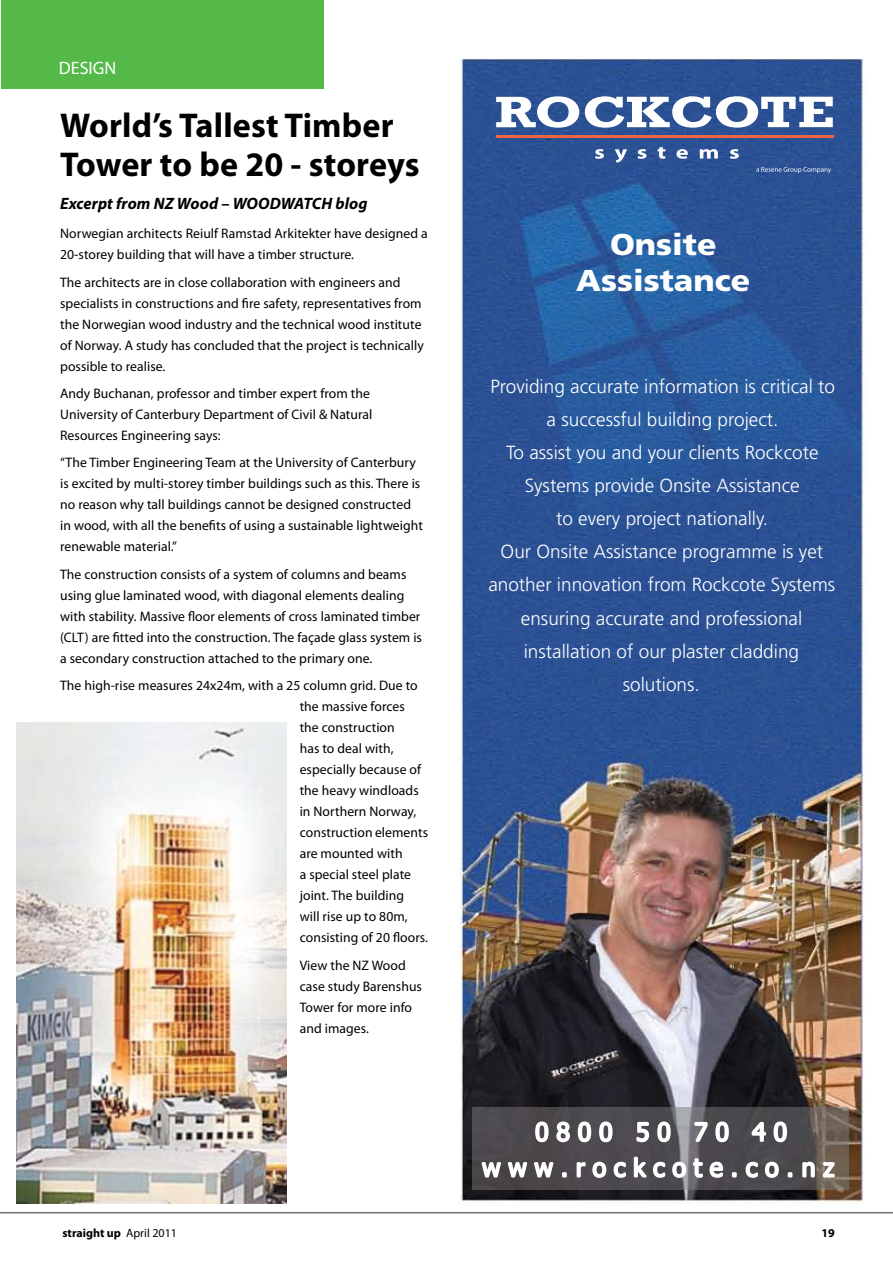
<style>
.page{position:relative;width:893px;height:1263px;background:#fff}
.page>*{position:absolute;margin:0;border:0;box-sizing:border-box;transform-origin:0 0}
.t1{font:700 34.5px/39px "Myriad Pro";letter-spacing:.005em;color:#000}
.t2{font:900 30.15px/36.2px "Frutiger";color:#fff;text-align:center;scale:1.06 1}
.t3{font:300 19.05px/33px "Frutiger";color:#fff;text-align:center}
.t4{font:18px "Myriad Pro";color:#fff}
.t5{font:italic 700 16.5px "Myriad Pro";letter-spacing:.005em;color:#000}
.t6{font:13.8px/21px "Myriad Pro";letter-spacing:.005em;color:#000}
.t7{font:700 12px "Myriad Pro";color:#000}
.s1{font-weight:400}
</style>
<div class="page">
<hr style="left:0;top:1212px;width:893px;height:1px;background:#6d6f71">
<img style="left:459px;top:59px;width:405px;height:1145px">
<img style="left:473px;top:1107px;width:376px;height:83px">
<svg style="left:496px;top:96px;width:83px;height:32px"></svg>
<svg style="left:585px;top:96px;width:248px;height:32px"></svg>
<svg style="left:595px;top:149px;width:9px;height:10px"></svg>
<svg style="left:615px;top:149px;width:12px;height:14px"></svg>
<svg style="left:637px;top:149px;width:10px;height:10px"></svg>
<svg style="left:657px;top:147px;width:8px;height:12px"></svg>
<svg style="left:676px;top:149px;width:12px;height:10px"></svg>
<svg style="left:700px;top:149px;width:18px;height:10px"></svg>
<svg style="left:730px;top:149px;width:9px;height:10px"></svg>
<hr style="left:496px;top:135px;width:337px;height:3px;background:#ee6440">
<svg style="left:756px;top:167px;width:75px;height:6px"></svg>
<svg style="left:535px;top:1121px;width:14px;height:21px"></svg>
<svg style="left:556px;top:1121px;width:14px;height:21px"></svg>
<svg style="left:578px;top:1121px;width:13px;height:21px"></svg>
<svg style="left:599px;top:1121px;width:14px;height:21px"></svg>
<svg style="left:636px;top:1122px;width:13px;height:20px"></svg>
<svg style="left:657px;top:1121px;width:14px;height:21px"></svg>
<svg style="left:694px;top:1122px;width:14px;height:20px"></svg>
<svg style="left:715px;top:1121px;width:14px;height:21px"></svg>
<svg style="left:752px;top:1122px;width:14px;height:20px"></svg>
<svg style="left:774px;top:1121px;width:13px;height:21px"></svg>
<svg style="left:481px;top:1162px;width:20px;height:15px"></svg>
<svg style="left:508px;top:1162px;width:19px;height:15px"></svg>
<svg style="left:534px;top:1162px;width:19px;height:15px"></svg>
<svg style="left:562px;top:1172px;width:5px;height:5px"></svg>
<svg style="left:577px;top:1162px;width:9px;height:15px"></svg>
<svg style="left:592px;top:1162px;width:14px;height:16px"></svg>
<svg style="left:614px;top:1162px;width:12px;height:16px"></svg>
<svg style="left:634px;top:1157px;width:13px;height:20px"></svg>
<svg style="left:653px;top:1162px;width:12px;height:16px"></svg>
<svg style="left:672px;top:1162px;width:14px;height:16px"></svg>
<svg style="left:693px;top:1158px;width:10px;height:20px"></svg>
<svg style="left:709px;top:1162px;width:14px;height:16px"></svg>
<svg style="left:732px;top:1172px;width:5px;height:5px"></svg>
<svg style="left:746px;top:1162px;width:12px;height:16px"></svg>
<svg style="left:765px;top:1162px;width:14px;height:16px"></svg>
<svg style="left:788px;top:1172px;width:4px;height:5px"></svg>
<svg style="left:802px;top:1162px;width:13px;height:15px"></svg>
<svg style="left:823px;top:1162px;width:12px;height:15px"></svg>
<div style="left:1px;top:0;width:323px;height:89px;background:#54b948"></div>
<img style="left:17px;top:723px;width:270px;height:481px">
<h3 class="t4" style="left:59px;top:57px;width:59px">DESIGN</h3>
<h1 class="t1" style="left:60px;top:105px;width:361px">World’s Tallest Timber<br>Tower to be 20 - storeys</h1>
<p class="t5" style="left:60px;top:192px;width:309px">Excerpt from NZ Wood – WOODWATCH blog</p>
<p class="t6" style="left:60px;top:223px;width:369px">Norwegian architects Reiulf Ramstad Arkitekter have designed a<br>20-storey building that will have a timber structure.</p>
<p class="t6" style="left:60px;top:271px;width:365px">The architects are in close collaboration with engineers and specialists in constructions and fire safety, representatives from the Norwegian wood industry and the technical wood institute of Norway. A study has concluded that the project is technically possible to realise.</p>
<p class="t6" style="left:60px;top:383px;width:314px">Andy Buchanan, professor and timber expert from the<br>University of Canterbury Department of Civil &amp; Natural<br>Resources Engineering says:</p>
<p class="t6" style="left:60px;top:452px;width:364px">“The Timber Engineering Team at the University of Canterbury is excited by multi-storey timber buildings such as this. There is no reason why tall buildings cannot be designed constructed in wood, with all the benefits of using a sustainable lightweight renewable material.”</p>
<p class="t6" style="left:60px;top:563px;width:363px">The construction consists of a system of columns and beams using glue laminated wood, with diagonal elements dealing with stability. Massive floor elements of cross laminated timber (CLT) are fitted into the construction. The façade glass system is a secondary construction attached to the primary one.</p>
<p class="t6" style="left:300px;top:675px;width:130px;text-indent:-240px">The high-rise measures 24x24m, with a 25 column grid. Due to the massive forces<br>the construction<br>has to deal with, especially because of the heavy windloads in Northern Norway, construction elements are mounted with<br>a special steel plate joint. The building<br>will rise up to 80m, consisting of 20 floors.</p>
<p class="t6" style="left:300px;top:954px;width:124px">View the NZ Wood case study Barenshus<br>Tower for more info and images.</p>
<h2 class="t2" style="left:576px;top:226px;width:166px">Onsite<br>Assistance</h2>
<p class="t3" style="left:488px;top:370px;width:348px">Providing accurate information is critical to a successful building project.<br>To assist you and your clients Rockcote Systems provide Onsite Assistance<br>to every project nationally.<br>Our Onsite Assistance programme is yet another innovation from Rockcote Systems ensuring accurate and professional installation of our plaster cladding solutions.</p>
<p class="t7" style="left:62px;top:1225px;width:116px">straight up <span class="s1">April 2011</span></p>
<p class="t7" style="left:821px;top:1225px;width:15px">19</p>
</div>
